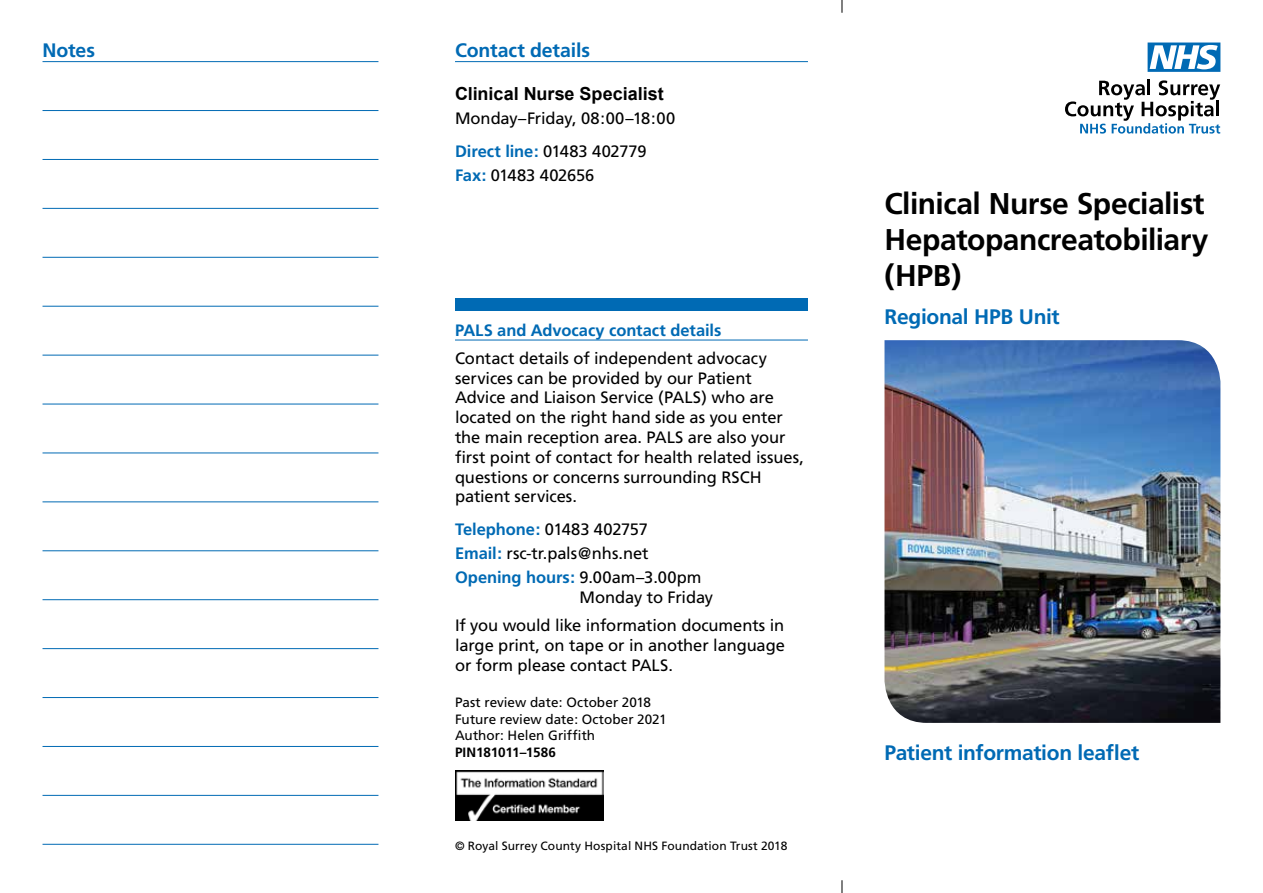
<style>
.page{position:relative;width:1263px;height:893px;background:#fff}
.page>*{position:absolute;margin:0;border:0;box-sizing:border-box;transform-origin:0 0}
.t1{font:700 30px/36px "Frutiger";letter-spacing:-.015em;color:#000}
.t2{font:700 21px "Frutiger";letter-spacing:-.015em;color:#006ab4}
.t3{font:700 19.5px "Frutiger";letter-spacing:-.005em;color:#006ab4}
.t4{font:700 18px "Arial";color:#000}
.t5{font:16.5px/19.8px "Frutiger";letter-spacing:-.005em;color:#000}
.t6{font:700 16.5px "Frutiger";color:#006ab4}
.t7{font:13.5px/16.5px "Frutiger";color:#000}
.t8{font:700 13.5px "Frutiger";letter-spacing:-.01em;color:#000}
.t9{font:12px "Frutiger";letter-spacing:.005em;color:#000}
.s1{font-weight:700;color:#006ab4}
</style>
<div class="page">
<svg style="left:1147px;top:43px;width:73px;height:29px"></svg>
<svg style="left:1065px;top:80px;width:155px;height:54px"></svg>
<div style="left:455px;top:298px;width:353px;height:12px;background:#006ab4"></div>
<hr style="left:455px;top:340px;width:353px;height:1px;background:#006ab4">
<img style="left:456px;top:770px;width:147px;height:51px">
<svg style="left:842px;top:0;width:1px;height:13px"></svg>
<svg style="left:842px;top:880px;width:1px;height:13px"></svg>
<img style="left:884px;top:340px;width:336px;height:383px">
<hr style="left:455px;top:61px;width:353px;height:1px;background:#006ab4">
<hr style="left:43px;top:61px;width:335px;height:1px;background:#006ab4">
<hr style="left:43px;top:110px;width:335px;height:1px;background:#006ab4">
<hr style="left:43px;top:159px;width:335px;height:1px;background:#006ab4">
<hr style="left:43px;top:208px;width:335px;height:1px;background:#006ab4">
<hr style="left:43px;top:257px;width:335px;height:1px;background:#006ab4">
<hr style="left:43px;top:306px;width:335px;height:1px;background:#006ab4">
<hr style="left:43px;top:355px;width:335px;height:1px;background:#006ab4">
<hr style="left:43px;top:404px;width:335px;height:1px;background:#006ab4">
<hr style="left:43px;top:453px;width:335px;height:1px;background:#006ab4">
<hr style="left:43px;top:502px;width:335px;height:1px;background:#006ab4">
<hr style="left:43px;top:550px;width:335px;height:1px;background:#006ab4">
<hr style="left:43px;top:599px;width:335px;height:1px;background:#006ab4">
<hr style="left:43px;top:648px;width:335px;height:1px;background:#006ab4">
<hr style="left:43px;top:697px;width:335px;height:1px;background:#006ab4">
<hr style="left:43px;top:746px;width:335px;height:1px;background:#006ab4">
<hr style="left:43px;top:795px;width:335px;height:1px;background:#006ab4">
<hr style="left:43px;top:844px;width:335px;height:1px;background:#006ab4">
<p class="t3" style="left:43px;top:39px;width:54px">Notes</p>
<p class="t3" style="left:455px;top:39px;width:137px">Contact details</p>
<p class="t4" style="left:455px;top:82px;width:210px">Clinical Nurse Specialist</p>
<p class="t5" style="left:455px;top:102px;width:222px;line-height:32.5px">Monday–Friday, 08:00–18:00<br><span class="s1">Direct line:</span> 01483 402779</p>
<p class="t5" style="left:455px;top:165px;width:141px"><span class="s1">Fax:</span> 01483 402656</p>
<p class="t6" style="left:455px;top:320px;width:268px">PALS and Advocacy contact details</p>
<p class="t5" style="left:455px;top:348px;width:350px">Contact details of independent advocacy services can be provided by our Patient Advice and Liaison Service (PALS) who are located on the right hand side as you enter the main reception area. PALS are also your first point of contact for health related issues, questions or concerns surrounding RSCH patient services.</p>
<p class="t5" style="left:455px;top:517px;width:248px;line-height:24px"><span class="s1">Telephone:</span> 01483 402757<br><span class="s1">Email:</span> rsc-tr.pals@nhs.net<br><span class="s1">Opening hours:</span> 9.00am–3.00pm</p>
<p class="t5" style="left:455px;top:583px;width:331px;line-height:28.3px;text-indent:125px">Monday to Friday<br>If you would like information documents in</p>
<p class="t5" style="left:455px;top:635px;width:331px">large print, on tape or in another language or form please contact PALS.</p>
<p class="t7" style="left:455px;top:694px;width:213px">Past review date: October 2018<br>Future review date: October 2021<br>Author: Helen Griffith</p>
<p class="t8" style="left:455px;top:744px;width:102px">PIN181011–1586</p>
<p class="t9" style="left:455px;top:839px;width:334px">© Royal Surrey County Hospital NHS Foundation Trust 2018</p>
<h1 class="t1" style="left:884px;top:186px;width:325px">Clinical Nurse Specialist<br>Hepatopancreatobiliary (HPB)</h1>
<p class="t2" style="left:884px;top:304px;width:177px">Regional HPB Unit</p>
<p class="t2" style="left:884px;top:740px;width:256px">Patient information leaflet</p>
</div>
